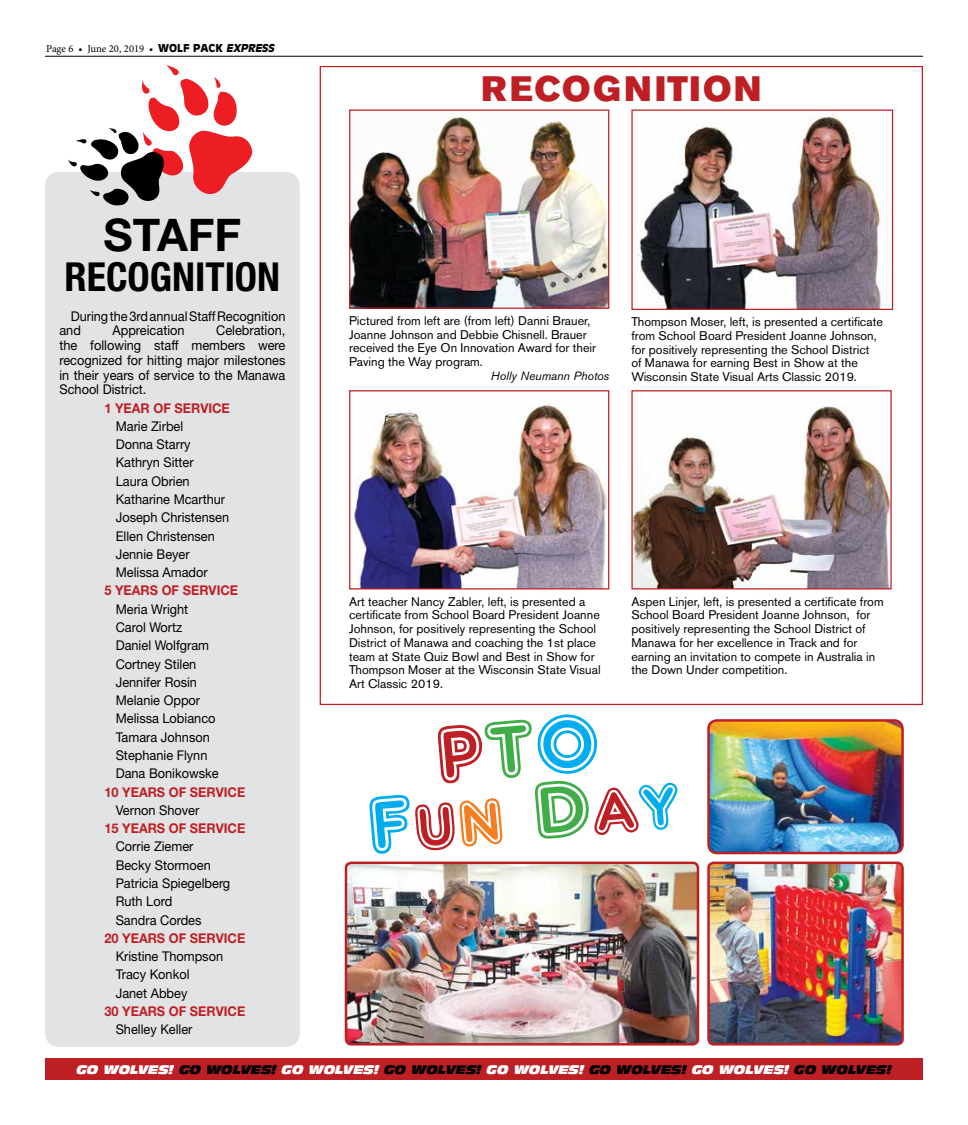
<style>
.page{position:relative;width:968px;height:1125px;background:#fff}
.page>*{position:absolute;margin:0;border:0;box-sizing:border-box;transform-origin:0 0}
.t1{font:85.25px/64.2px "ARDELANEY";color:#be1f24;text-align:center}
.t2{font:700 45px "Helvetica Neue LT Std";color:#000}
.t3{font:700 condensed 40px "Helvetica Neue LT Std";color:#000}
.t4{font:35px "Akzidenz Grotesk BE Super";letter-spacing:.07em;color:#be1f24}
.t5{font:13.5px/18.2px "Helvetica Neue LT Std";color:#000;scale:.95 1}
.t6{font:700 13.5px "Helvetica Neue LT Std";color:#be1f24;scale:.95 1}
.t7{font:12.5px/13.8px "Akzidenz Grotesk BE";color:#000}
.t8{font:italic 12.12px "Antique Olive Nord";letter-spacing:-.005em;color:#fff}
.t9{font:italic 11.88px "Akzidenz Grotesk BE";color:#000}
.t10{font:10.62px "Minion Pro";color:#000}
.s1{font-family:"Antique Olive";font-weight:700}
.s2{font-family:"Antique Olive";font-weight:700;font-style:italic}
.s3{color:#41ad49}
.s4{color:#00aeef}
.s5{color:#f57d22}
.s6{color:#000}
</style>
<div class="page">
<div style="left:45px;top:1059px;width:877px;height:21px;background:#be1f24"></div>
<hr style="left:45px;top:56px;width:877px;height:1px;background:#000">
<div style="left:45px;top:172px;width:255px;height:875px;background:#e2e3e4;border-radius:14px"></div>
<img style="left:633px;top:406px;width:256px;height:182px">
<div style="left:631px;top:390px;width:260px;height:200px;border:1px solid #be1f24"></div>
<img style="left:637px;top:115px;width:245px;height:193px">
<div style="left:631px;top:110px;width:262px;height:200px;border:1px solid #be1f24"></div>
<img style="left:353px;top:405px;width:254px;height:183px">
<div style="left:349px;top:390px;width:260px;height:200px;border:1px solid #be1f24"></div>
<img style="left:351px;top:115px;width:256px;height:192px">
<div style="left:349px;top:110px;width:260px;height:199px;border:1px solid #be1f24"></div>
<svg style="left:68px;top:65px;width:185px;height:141px"></svg>
<img style="left:346px;top:863px;width:352px;height:180px">
<div style="left:345px;top:862px;width:354px;height:184px;border:2px solid #be1f24;border-radius:5px"></div>
<img style="left:710px;top:720px;width:192px;height:133px">
<div style="left:707px;top:719px;width:196px;height:135px;border:2px solid #be1f24;border-radius:8px"></div>
<img style="left:708px;top:863px;width:194px;height:180px">
<div style="left:707px;top:862px;width:196px;height:184px;border:2px solid #be1f24;border-radius:5px"></div>
<p class="t10" style="left:46px;top:42px;width:232px">Page 6 • June 20, 2019 • <span class="s1">WOLF PACK</span> <span class="s2">EXPRESS</span></p>
<h2 class="t2" style="left:104px;top:207px;width:139px">STAFF</h2>
<h3 class="t3" style="left:65px;top:253px;width:217px">RECOGNITION</h3>
<p class="t5" style="left:59px;top:309px;width:239px;line-height:14.6px;text-indent:11px">During the 3rd annual Staff Recognition and</p>
<p class="t5" style="left:59px;top:323px;width:239px;line-height:14.6px;text-align:justify;text-indent:157px">Celebration, the following staff members were recognized for hitting major milestones in their years of service to the Manawa School District.</p>
<p class="t6" style="left:104px;top:399px;width:133px">1 YEAR OF SERVICE</p>
<p class="t5" style="left:116px;top:417px;width:121px">Marie Zirbel<br>Donna Starry<br>Kathryn Sitter<br>Laura Obrien<br>Katharine Mcarthur<br>Joseph Christensen<br>Ellen Christensen<br>Jennie Beyer<br>Melissa Amador</p>
<p class="t6" style="left:104px;top:582px;width:142px">5 YEARS OF SERVICE</p>
<p class="t5" style="left:116px;top:600px;width:110px">Meria Wright<br>Carol Wortz<br>Daniel Wolfgram<br>Cortney Stilen<br>Jennifer Rosin<br>Melanie Oppor<br>Melissa Lobianco<br>Tamara Johnson<br>Stephanie Flynn<br>Dana Bonikowske</p>
<p class="t6" style="left:104px;top:783px;width:150px">10 YEARS OF SERVICE</p>
<p class="t5" style="left:116px;top:801px;width:90px">Vernon Shover</p>
<p class="t6" style="left:104px;top:820px;width:150px">15 YEARS OF SERVICE</p>
<p class="t5" style="left:116px;top:837px;width:122px">Corrie Ziemer<br>Becky Stormoen<br>Patricia Spiegelberg<br>Ruth Lord<br>Sandra Cordes</p>
<p class="t6" style="left:104px;top:930px;width:150px">20 YEARS OF SERVICE</p>
<p class="t5" style="left:116px;top:947px;width:115px">Kristine Thompson<br>Tracy Konkol<br>Janet Abbey</p>
<p class="t6" style="left:104px;top:1003px;width:150px">30 YEARS OF SERVICE</p>
<p class="t5" style="left:116px;top:1020px;width:82px">Shelley Keller</p>
<p class="t5" style="left:112px;top:321px;width:77px">Appreication</p>
<h3 class="t4" style="left:481px;top:68px;width:281px">RECOGNITION</h3>
<p class="t7" style="left:349px;top:314px;width:248px">Pictured from left are (from left) Danni Brauer, Joanne Johnson and Debbie Chisnell. Brauer received the Eye On Innovation Award for their Paving the Way program.</p>
<p class="t9" style="left:491px;top:369px;width:120px">Holly Neumann Photos</p>
<p class="t7" style="left:631px;top:315px;width:253px">Thompson Moser, left, is presented a certificate from School Board President Joanne Johnson, for positively representing the School District<br>of Manawa for earning Best in Show at the Wisconsin State Visual Arts Classic 2019.</p>
<p class="t7" style="left:349px;top:594px;width:253px">Art teacher Nancy Zabler, left, is presented a certificate from School Board President Joanne Johnson, for positively representing the School District of Manawa and coaching the 1st place team at State Quiz Bowl and Best in Show for Thompson Moser at the Wisconsin State Visual Art Classic 2019.</p>
<p class="t7" style="left:631px;top:594px;width:254px">Aspen Linjer, left, is presented a certificate from School Board President Joanne Johnson, for positively representing the School District of Manawa for her excellence in Track and for earning an invitation to compete in Australia in the Down Under competition.</p>
<h1 class="t1" style="left:358px;top:727px;width:315px;rotate:-5deg">P<span class="s3">T</span><span class="s4">O<br>F</span>u<span class="s5">n</span> <span class="s3">D</span>a<span class="s4">y</span></h1>
<p class="t8" style="left:76px;top:1062px;width:816px">GO WOLVES! <span class="s6">GO WOLVES!</span> GO WOLVES! <span class="s6">GO WOLVES!</span> GO WOLVES! <span class="s6">GO WOLVES!</span> GO WOLVES! <span class="s6">GO WOLVES!</span></p>
</div>
